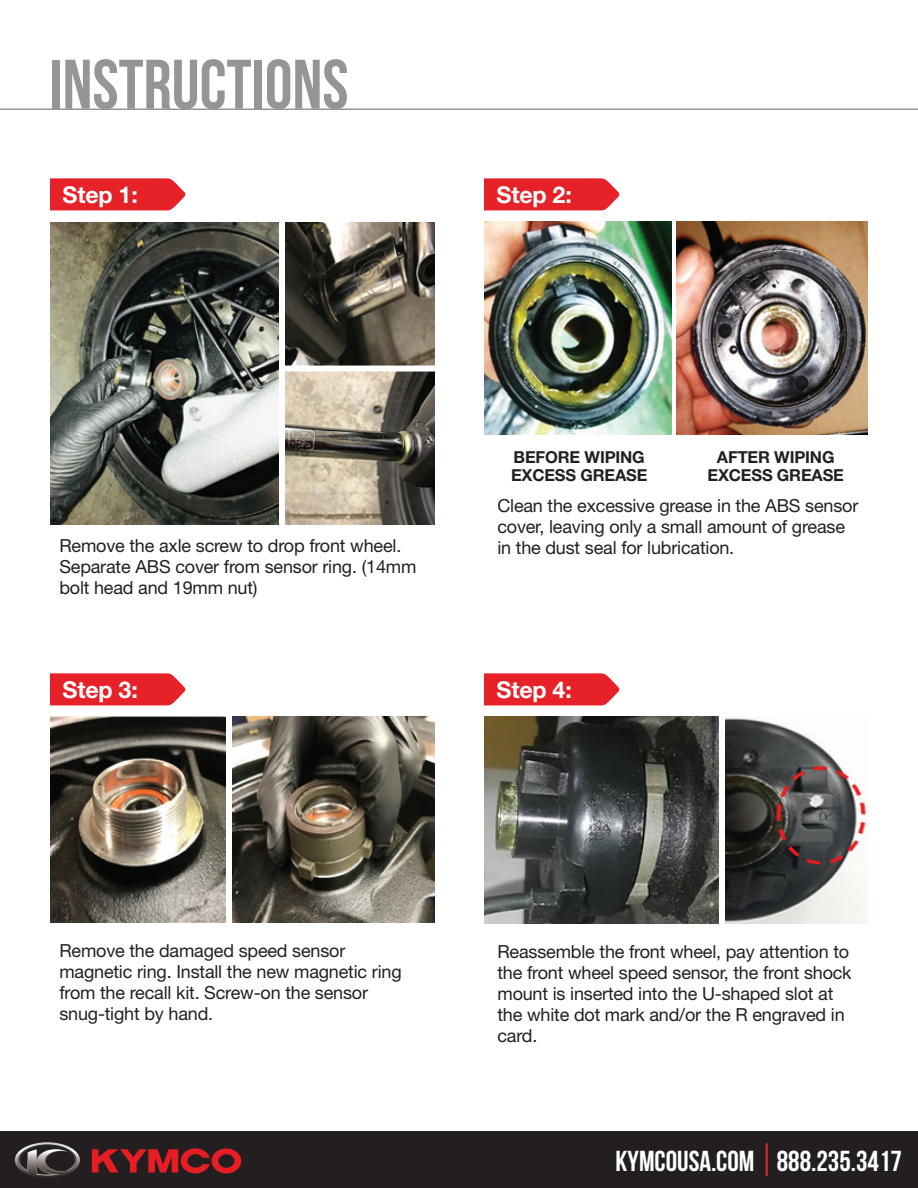
<style>
.page{position:relative;width:918px;height:1188px;background:#fff}
.page>*{position:absolute;margin:0;border:0;box-sizing:border-box;transform-origin:0 0}
.t1{font:700 70.05px "Bebas Neue";color:#939598}
.t2{font:28.8px "Bebas Neue";color:#fff}
.t3{font:700 23.25px "Helvetica Neue LT Std";letter-spacing:-.01em;color:#fff}
.t4{font:18px/21px "Helvetica Neue LT Std";letter-spacing:-.01em;color:#231f20}
.t5{font:700 16.5px/18px "Helvetica Neue LT Std";letter-spacing:-.01em;color:#231f20}
</style>
<div class="page">
<div style="left:0;top:1132px;width:918px;height:56px;background:#231f20"></div>
<hr style="left:766px;top:1143px;width:2px;height:33px;background:#d1232a">
<svg style="left:15px;top:1142px;width:65px;height:35px"></svg>
<svg style="left:92px;top:1148px;width:149px;height:26px"></svg>
<svg style="left:50px;top:178px;width:136px;height:32px;background:#e72f35"></svg>
<hr style="left:0;top:108px;width:918px;height:2px;background:#939598">
<img style="left:50px;top:222px;width:229px;height:302px">
<img style="left:285px;top:222px;width:149px;height:302px">
<svg style="left:484px;top:178px;width:136px;height:32px;background:#e72f35"></svg>
<img style="left:484px;top:222px;width:187px;height:212px">
<img style="left:677px;top:222px;width:191px;height:212px">
<svg style="left:50px;top:673px;width:136px;height:32px;background:#e72f35"></svg>
<svg style="left:484px;top:673px;width:136px;height:32px;background:#e72f35"></svg>
<img style="left:51px;top:717px;width:175px;height:206px">
<img style="left:233px;top:717px;width:201px;height:206px">
<img style="left:484px;top:716px;width:234px;height:207px">
<img style="left:725px;top:716px;width:142px;height:207px">
<h1 class="t1" style="left:49px;top:46px;width:301px">INSTRUCTIONS</h1>
<p class="t3" style="left:63px;top:180px;width:77px">Step 1:</p>
<p class="t3" style="left:497px;top:180px;width:77px">Step 2:</p>
<p class="t4" style="left:59px;top:535px;width:359px">Remove the axle screw to drop front wheel.<br>Separate ABS cover from sensor ring. (14mm bolt head and 19mm nut)</p>
<p class="t3" style="left:63px;top:675px;width:77px">Step 3:</p>
<p class="t5" style="left:511px;top:447px;width:138px">BEFORE WIPING<br>EXCESS GREASE</p>
<p class="t5" style="left:708px;top:447px;width:138px;text-align:center">AFTER WIPING<br>EXCESS GREASE</p>
<p class="t4" style="left:497px;top:495px;width:362px">Clean the excessive grease in the ABS sensor cover, leaving only a small amount of grease in the dust seal for lubrication.</p>
<p class="t3" style="left:497px;top:675px;width:77px">Step 4:</p>
<p class="t4" style="left:59px;top:940px;width:344px">Remove the damaged speed sensor magnetic ring. Install the new magnetic ring from the recall kit. Screw-on the sensor snug-tight by hand.</p>
<p class="t4" style="left:497px;top:940px;width:356px">Reassemble the front wheel, pay attention to the front wheel speed sensor, the front shock mount is inserted into the U-shaped slot at the white dot mark and/or the R engraved in card.</p>
<h2 class="t2" style="left:616px;top:1145px;width:288px">KYMCOUSA.COM 888.235.3417</h2>
</div>
